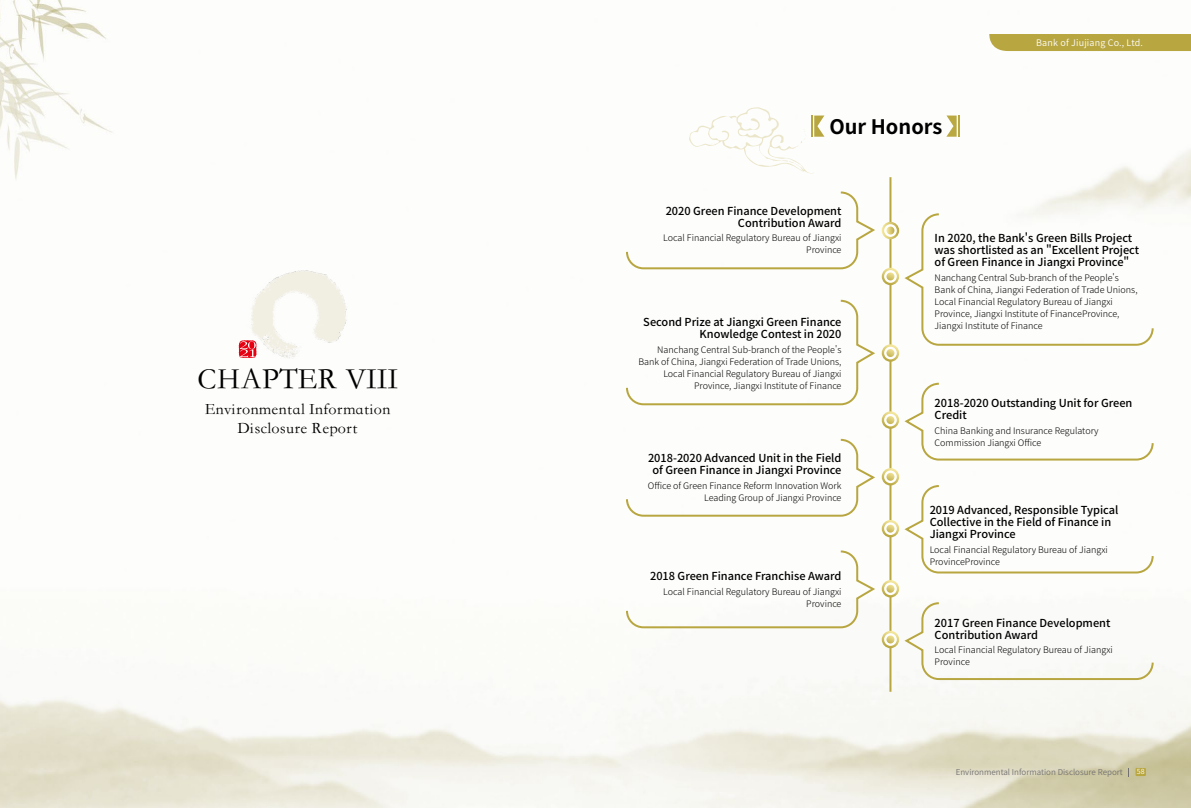
<style>
.page{position:relative;width:1191px;height:808px;background:#fff}
.page>*{position:absolute;margin:0;border:0;box-sizing:border-box;transform-origin:0 0}
.t1{font:30px "ST Kaiti SC";color:#000}
.t2{font:700 20px "Source Han Sans CN";color:#000}
.t3{font:16px/19.2px "ST Kaiti SC";color:#000;text-align:center}
.t4{font:500 11px/12px "Source Han Sans CN";color:#000}
.t5{font:300 9px/12px "Source Han Sans CN";color:#000}
.t6{font:9px "Source Han Sans CN";letter-spacing:.02em;color:#fff}
.t7{font:8px "Source Han Sans CN";color:#727171}
.t8{font:7px "Source Han Sans CN";color:#fff}
</style>
<div class="page">
<img style="left:0;top:0;width:1191px;height:808px">
<img style="left:241px;top:263px;width:114px;height:104px">
<svg style="left:946px;top:116px;width:13px;height:21px"></svg>
<div style="left:1135px;top:768px;width:10px;height:8px;background:#b8a640"></div>
<hr style="left:889px;top:177px;width:2px;height:515px;background:#b8a640">
<svg style="left:881px;top:631px;width:18px;height:17px"></svg>
<svg style="left:884px;top:633px;width:12px;height:13px"></svg>
<svg style="left:886px;top:635px;width:8px;height:8px"></svg>
<svg style="left:881px;top:580px;width:18px;height:17px"></svg>
<svg style="left:884px;top:582px;width:12px;height:13px"></svg>
<svg style="left:886px;top:585px;width:8px;height:8px"></svg>
<svg style="left:881px;top:520px;width:18px;height:17px"></svg>
<svg style="left:884px;top:522px;width:12px;height:13px"></svg>
<svg style="left:886px;top:525px;width:8px;height:8px"></svg>
<svg style="left:881px;top:468px;width:18px;height:17px"></svg>
<svg style="left:884px;top:470px;width:12px;height:13px"></svg>
<svg style="left:886px;top:473px;width:8px;height:8px"></svg>
<svg style="left:881px;top:411px;width:18px;height:18px"></svg>
<svg style="left:884px;top:414px;width:12px;height:12px"></svg>
<svg style="left:886px;top:416px;width:8px;height:8px"></svg>
<svg style="left:881px;top:344px;width:18px;height:18px"></svg>
<svg style="left:884px;top:347px;width:12px;height:12px"></svg>
<svg style="left:886px;top:349px;width:8px;height:8px"></svg>
<svg style="left:881px;top:268px;width:18px;height:17px"></svg>
<svg style="left:884px;top:270px;width:12px;height:13px"></svg>
<svg style="left:886px;top:272px;width:8px;height:8px"></svg>
<svg style="left:881px;top:222px;width:18px;height:17px"></svg>
<svg style="left:884px;top:224px;width:12px;height:13px"></svg>
<svg style="left:886px;top:227px;width:8px;height:8px"></svg>
<svg style="left:687px;top:107px;width:137px;height:66px"></svg>
<svg style="left:902px;top:601px;width:252px;height:80px"></svg>
<svg style="left:902px;top:382px;width:252px;height:80px"></svg>
<svg style="left:902px;top:484px;width:252px;height:90px"></svg>
<svg style="left:625px;top:549px;width:252px;height:80px"></svg>
<svg style="left:625px;top:190px;width:252px;height:80px"></svg>
<svg style="left:625px;top:438px;width:252px;height:80px"></svg>
<svg style="left:625px;top:299px;width:252px;height:107px"></svg>
<svg style="left:902px;top:212px;width:252px;height:135px"></svg>
<div style="left:988px;top:34px;width:203px;height:17px;background:#b8a640"></div>
<svg style="left:238px;top:340px;width:19px;height:18px"></svg>
<h1 class="t1" style="left:197px;top:362px;width:202px">CHAPTER VIII</h1>
<h3 class="t3" style="left:205px;top:399px;width:187px">Environmental Information<br>Disclosure Report</h3>
<h2 class="t2" style="left:829px;top:115px;width:114px">Our Honors</h2>
<p class="t6" style="left:1036px;top:37px;width:108px">Bank of Jiujiang Co., Ltd.</p>
<p class="t4" style="left:665px;top:205px;width:177px;text-align:right">2020 Green Finance Development<br>Contribution Award</p>
<p class="t5" style="left:663px;top:232px;width:180px;text-align:right">Local Financial Regulatory Bureau of Jiangxi<br>Province</p>
<p class="t4" style="left:643px;top:316px;width:200px;text-align:right">Second Prize at Jiangxi Green Finance<br>Knowledge Contest in 2020</p>
<p class="t5" style="left:638px;top:344px;width:204px;text-align:right">Nanchang Central Sub-branch of the People's Bank of China, Jiangxi Federation of Trade Unions, Local Financial Regulatory Bureau of Jiangxi Province, Jiangxi Institute of Finance</p>
<p class="t4" style="left:648px;top:452px;width:195px;text-align:center">2018-2020 Advanced Unit in the Field of Green Finance in Jiangxi Province</p>
<p class="t5" style="left:648px;top:479px;width:195px;text-align:right">Office of Green Finance Reform Innovation Work<br>Leading Group of Jiangxi Province</p>
<p class="t4" style="left:650px;top:570px;width:193px">2018 Green Finance Franchise Award</p>
<p class="t5" style="left:663px;top:586px;width:180px;text-align:right">Local Financial Regulatory Bureau of Jiangxi<br>Province</p>
<p class="t4" style="left:934px;top:232px;width:206px">In 2020, the Bank's Green Bills Project was shortlisted as an "Excellent Project of Green Finance in Jiangxi Province"</p>
<p class="t5" style="left:934px;top:272px;width:204px">Nanchang Central Sub-branch of the People's Bank of China, Jiangxi Federation of Trade Unions, Local Financial Regulatory Bureau of Jiangxi Province, Jiangxi Institute of FinanceProvince, Jiangxi Institute of Finance</p>
<p class="t4" style="left:934px;top:397px;width:199px">2018-2020 Outstanding Unit for Green<br>Credit</p>
<p class="t5" style="left:934px;top:424px;width:165px">China Banking and Insurance Regulatory<br>Commission Jiangxi Office</p>
<p class="t4" style="left:929px;top:504px;width:190px">2019 Advanced, Responsible Typical<br>Collective in the Field of Finance in<br>Jiangxi Province</p>
<p class="t5" style="left:929px;top:544px;width:180px">Local Financial Regulatory Bureau of Jiangxi<br>ProvinceProvince</p>
<p class="t4" style="left:934px;top:617px;width:177px">2017 Green Finance Development<br>Contribution Award</p>
<p class="t5" style="left:934px;top:644px;width:180px">Local Financial Regulatory Bureau of Jiangxi<br>Province</p>
<p class="t7" style="left:955px;top:767px;width:168px">Environmental Information Disclosure Report</p>
<p class="t8" style="left:1136px;top:768px;width:9px">58</p>
</div>
